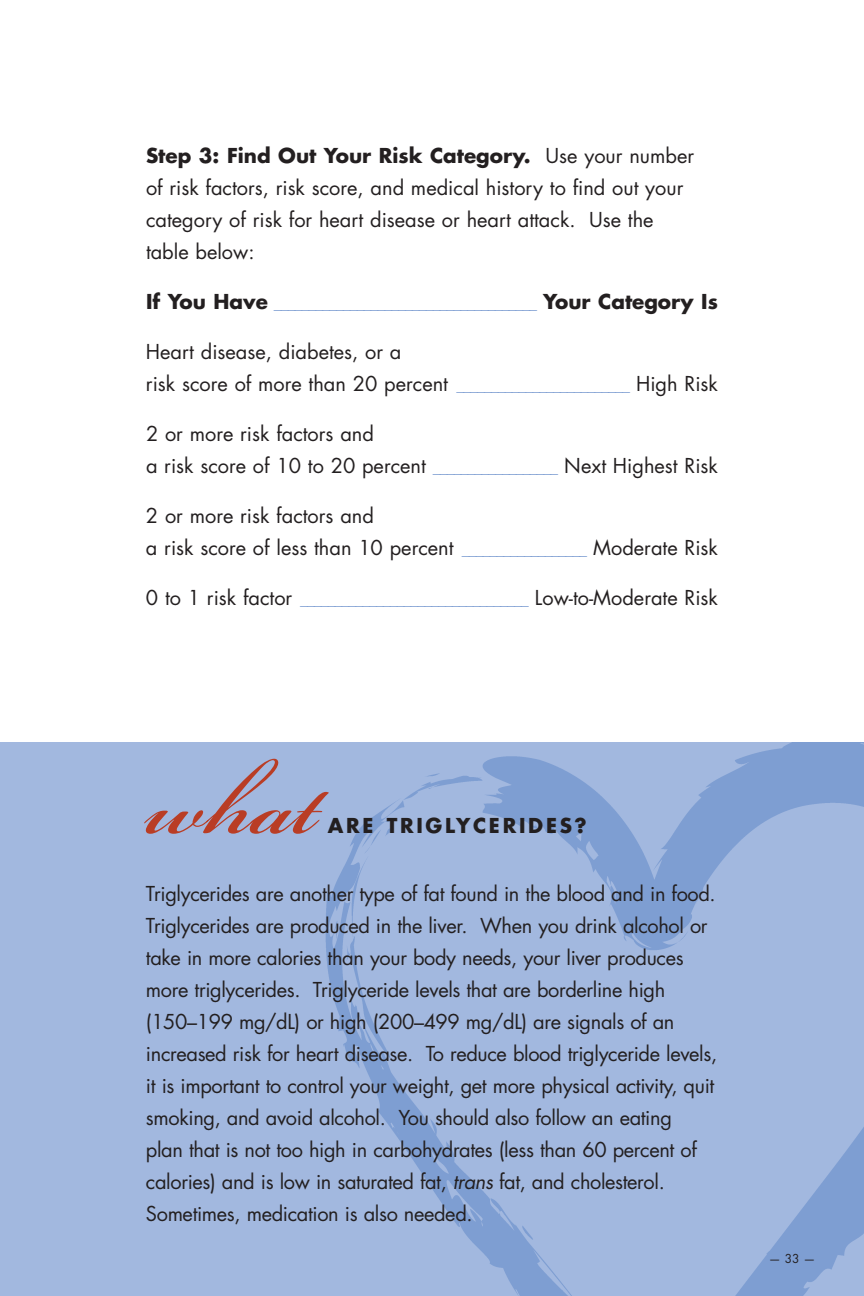
<style>
.page{position:relative;width:864px;height:1296px;background:#fff}
.page>*{position:absolute;margin:0;border:0;box-sizing:border-box;transform-origin:0 0}
.t1{font:130px "Bickham Script MM 600";color:#b93d25}
.t2{font:20px/32px "Futura";letter-spacing:-.02em;color:#231f20}
.t3{font:20px/32px "Futura";color:#231f20}
.t4{font:700 20px "Futura";letter-spacing:.135em;color:#231f20}
.t5{font:700 20px "Futura";color:#231f20}
.t6{font:700 16px "Futura";color:#7e9ed2}
.t7{font:12px "Futura";color:#231f20}
.s1{font-weight:700}
.s2{font-size:20px;color:#231f20}
.s3{font-style:italic}
</style>
<div class="page">
<div style="left:0;top:743px;width:864px;height:553px;background:#a2b8df"></div>
<img style="left:325px;top:743px;width:539px;height:553px">
<p class="t3" style="left:146px;top:141px;width:550px"><span class="s1">Step 3: Find Out Your Risk Category.</span> Use your number of risk factors, risk score, and medical history to find out your category of risk for heart disease or heart attack. Use the table below:</p>
<p class="t6" style="left:146px;top:295px;width:393px"><span class="s2">If You Have</span> ______________________________________</p>
<p class="t5" style="left:543px;top:292px;width:176px">Your Category Is</p>
<p class="t3" style="left:146px;top:337px;width:304px">Heart disease, diabetes, or a<br>risk score of more than 20 percent</p>
<p class="t3" style="left:636px;top:369px;width:83px">High Risk</p>
<p class="t6" style="left:456px;top:377px;width:175px">_________________________</p>
<p class="t3" style="left:146px;top:419px;width:281px">2 or more risk factors and<br>a risk score of 10 to 20 percent</p>
<p class="t3" style="left:564px;top:451px;width:155px">Next Highest Risk</p>
<p class="t6" style="left:433px;top:459px;width:127px">__________________</p>
<p class="t3" style="left:146px;top:501px;width:309px">2 or more risk factors and<br>a risk score of less than 10 percent</p>
<p class="t3" style="left:593px;top:533px;width:126px">Moderate Risk</p>
<p class="t6" style="left:462px;top:541px;width:127px">__________________</p>
<p class="t3" style="left:146px;top:583px;width:148px">0 to 1 risk factor</p>
<p class="t3" style="left:535px;top:583px;width:184px">Low-to-Moderate Risk</p>
<p class="t6" style="left:300px;top:591px;width:230px">_________________________________</p>
<p class="t1" style="left:146px;top:712px;width:173px">what</p>
<p class="t4" style="left:328px;top:816px;width:260px">ARE TRIGLYCERIDES?</p>
<p class="t2" style="left:146px;top:879px;width:573px">Triglycerides are another type of fat found in the blood and in food.<br>Triglycerides are produced in the liver. When you drink alcohol or take in more calories than your body needs, your liver produces more triglycerides. Triglyceride levels that are borderline high (150–199 mg/dL) or high (200–499 mg/dL) are signals of an increased risk for heart disease. To reduce blood triglyceride levels, it is important to control your weight, get more physical activity, quit smoking, and avoid alcohol. You should also follow an eating<br>plan that is not too high in carbohydrates (less than 60 percent of calories) and is low in saturated fat, <span class="s3">trans</span> fat, and cholesterol.<br>Sometimes, medication is also needed.</p>
<p class="t7" style="left:769px;top:1253px;width:48px">— 33 —</p>
</div>
